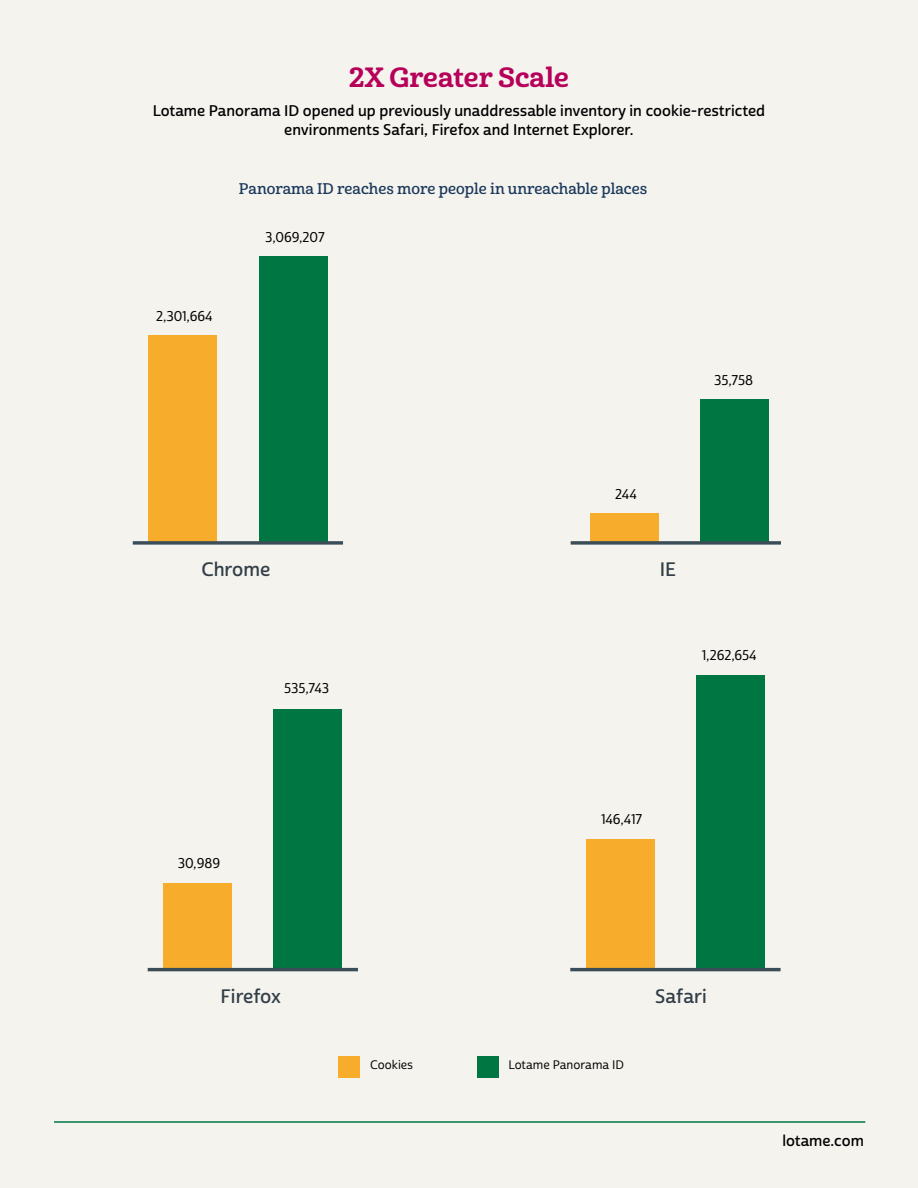
<style>
.page{position:relative;width:918px;height:1188px;background:#f5f3ee}
.page>*{position:absolute;margin:0;border:0;box-sizing:border-box;transform-origin:0 0}
.t1{font:27px "Cabrito Nor Bol";color:#b60059}
.t2{font:18.9px "Cabrito Sans Nor Dem";color:#333f48}
.t3{font:15px/19.5px "Cabrito Sans Nor Dem";color:#000;text-align:center}
.t4{font:15px "Cabrito Nor Dem";color:#1b395c}
.t5{font:13.8px "Cabrito Sans Nor Med";color:#000}
.t6{font:12px "Cabrito Sans Nor Med";color:#000}
</style>
<div class="page">
<hr style="left:54px;top:1121px;width:811px;height:2px;background:#007643">
<div style="left:339px;top:1056px;width:21px;height:21px;background:#f8ac2b"></div>
<div style="left:477px;top:1056px;width:21px;height:21px;background:#007643"></div>
<div style="left:148px;top:335px;width:69px;height:208px;background:#f8ac2b"></div>
<div style="left:590px;top:513px;width:69px;height:30px;background:#f8ac2b"></div>
<div style="left:163px;top:883px;width:69px;height:87px;background:#f8ac2b"></div>
<div style="left:586px;top:839px;width:68px;height:131px;background:#f8ac2b"></div>
<div style="left:259px;top:256px;width:68px;height:287px;background:#007643"></div>
<div style="left:701px;top:399px;width:68px;height:144px;background:#007643"></div>
<div style="left:274px;top:709px;width:68px;height:261px;background:#007643"></div>
<div style="left:696px;top:675px;width:69px;height:295px;background:#007643"></div>
<svg style="left:133px;top:541px;width:210px;height:4px"></svg>
<svg style="left:571px;top:541px;width:210px;height:4px"></svg>
<hr style="left:148px;top:968px;width:210px;height:3px;background:#3b4d56">
<hr style="left:570px;top:968px;width:211px;height:3px;background:#3b4d56">
<h1 class="t1" style="left:349px;top:60px;width:222px">2X Greater Scale</h1>
<p class="t3" style="left:153px;top:101px;width:614px">Lotame Panorama ID opened up previously unaddressable inventory in cookie-restricted environments Safari, Firefox and Internet Explorer.</p>
<p class="t4" style="left:239px;top:180px;width:410px">Panorama ID reaches more people in unreachable places</p>
<p class="t5" style="left:156px;top:308px;width:58px">2,301,664</p>
<p class="t5" style="left:265px;top:228px;width:61px">3,069,207</p>
<p class="t5" style="left:714px;top:372px;width:40px">35,758</p>
<p class="t5" style="left:615px;top:486px;width:23px">244</p>
<p class="t2" style="left:201px;top:558px;width:70px">Chrome</p>
<p class="t2" style="left:660px;top:558px;width:18px">IE</p>
<p class="t5" style="left:284px;top:680px;width:46px">535,743</p>
<p class="t5" style="left:702px;top:647px;width:56px">1,262,654</p>
<p class="t5" style="left:178px;top:854px;width:44px">30,989</p>
<p class="t5" style="left:601px;top:811px;width:42px">146,417</p>
<p class="t2" style="left:221px;top:984px;width:62px">Firefox</p>
<p class="t2" style="left:655px;top:984px;width:53px">Safari</p>
<p class="t6" style="left:370px;top:1058px;width:44px">Cookies</p>
<p class="t6" style="left:509px;top:1058px;width:117px">Lotame Panorama ID</p>
<p class="t3" style="left:782px;top:1132px;width:83px">lotame.com</p>
</div>
